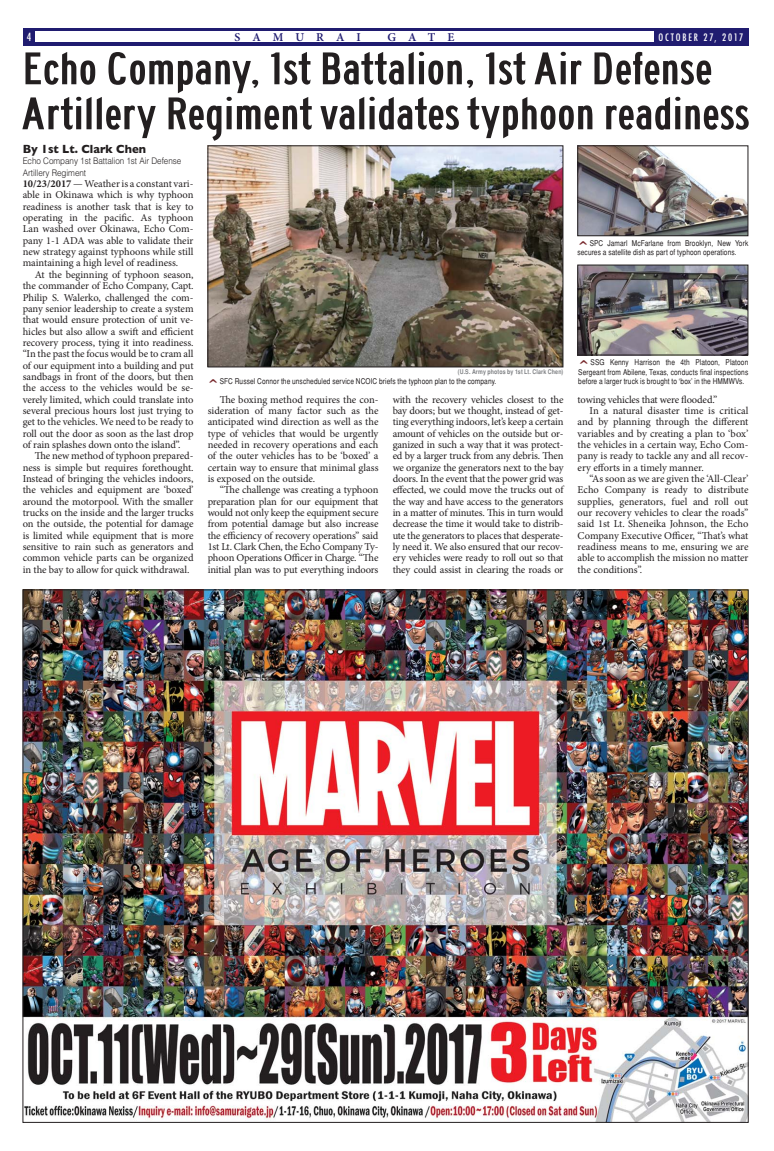
<style>
.page{position:relative;width:774px;height:1151px;background:#fff}
.page>*{position:absolute;margin:0;border:0;box-sizing:border-box;transform-origin:0 0}
.t1{font:47.5px/45px "Roadgeek 2005 Series B";letter-spacing:-.01em;color:#231f20;scale:1.26 1}
.t2{font:700 12px "Gill Sans";color:#231f20;scale:.95 1}
.t3{font:600 12px "Minion Pro";letter-spacing:1em;color:#201c70}
.t4{font:500 condensed 11px "Futura";color:#fff}
.t5{font:10.5px/11.3px "Minion Pro";letter-spacing:-.005em;color:#231f20;text-align:justify}
.t6{font:500 condensed 10px "Futura";letter-spacing:.18em;color:#fff}
.t7{font:300 9px/11.3px "Helvetica";letter-spacing:-.005em;color:#231f20;scale:.9 1}
.t8{font:condensed 8px/9.5px "Helvetica";letter-spacing:.01em;color:#231f20}
.t9{font:700 condensed 6.5px "Helvetica";letter-spacing:.02em;color:#808285}
.s1{font-weight:700}
.s2{font-family:"OCRA Std";font-stretch:normal;color:#792a2e}
</style>
<div class="page">
<img style="left:25px;top:592px;width:721px;height:529px">
<div style="left:23px;top:28px;width:725px;height:17px;background:#201c70"></div>
<div style="left:35px;top:32px;width:618px;height:10px;background:#fff"></div>
<img style="left:579px;top:267px;width:167px;height:86px">
<div style="left:577px;top:265px;width:171px;height:90px;border:1px solid #231f20"></div>
<img style="left:579px;top:147px;width:167px;height:87px">
<div style="left:577px;top:145px;width:171px;height:91px;border:1px solid #231f20"></div>
<img style="left:209px;top:147px;width:352px;height:218px">
<div style="left:207px;top:145px;width:356px;height:222px;border:1px solid #231f20"></div>
<p class="t4" style="left:27px;top:31px;width:6px">4</p>
<p class="t3" style="left:234px;top:30px;width:128px">SAMURAI</p>
<p class="t3" style="left:388px;top:30px;width:68px">GATE</p>
<p class="t6" style="left:658px;top:31px;width:86px">OCTOBER 27, 2017</p>
<h1 class="t1" style="left:21px;top:51px;width:579px">Echo Company, 1st Battalion, 1st Air Defense<br>Artillery Regiment validates typhoon readiness</h1>
<p class="t2" style="left:23px;top:142px;width:131px">By 1st Lt. Clark Chen</p>
<p class="t7" style="left:23px;top:156px;width:178px">Echo Company 1st Battalion 1st Air Defense<br>Artillery Regiment</p>
<p class="t5" style="left:23px;top:179px;width:172px"><span class="s1">10/23/2017</span> — Weather is a constant vari&shy;able in Okinawa which is why typhoon readiness is another task that is key to operating in the pacific. As typhoon Lan washed over Okinawa, Echo Com&shy;pany 1-1 ADA was able to validate their new strategy against typhoons while still maintaining a high level of readiness.</p>
<p class="t5" style="left:23px;top:270px;width:172px;text-indent:12px">At the beginning of typhoon season, the commander of Echo Company, Capt.<br>Philip S. Walerko, challenged the com&shy;pany senior leadership to create a system that would ensure protection of unit ve&shy;hicles but also allow a swift and efficient recovery process, tying it into readiness. “In the past the focus would be to cram all of our equipment into a building and put sandbags in front of the doors, but then the access to the vehicles would be se&shy;verely limited, which could translate into several precious hours lost just trying to get to the vehicles. We need to be ready to roll out the door as soon as the last drop of rain splashes down onto the island”.</p>
<p class="t5" style="left:23px;top:451px;width:172px;text-indent:12px">The new method of typhoon prepared&shy;ness is simple but requires forethought.<br>Instead of bringing the vehicles indoors, the vehicles and equipment are ‘boxed’ around the motorpool. With the smaller trucks on the inside and the larger trucks on the outside, the potential for damage is limited while equipment that is more sensitive to rain such as generators and common vehicle parts can be organized in the bay to allow for quick withdrawal.</p>
<p class="t8" style="left:577px;top:238px;width:172px"><span class="s2">^</span>SPC Jamarl McFarlane from Brooklyn, New York secures a satellite dish as part of typhoon operations.</p>
<p class="t8" style="left:578px;top:358px;width:172px"><span class="s2">^</span>SSG Kenny Harrison the 4th Platoon, Platoon<br>Sergeant from Abilene, Texas, conducts final inspections</p>
<p class="t9" style="left:458px;top:370px;width:107px">(U.S. Army photos by 1st Lt. Clark Chen)</p>
<p class="t8" style="left:207px;top:377px;width:290px"><span class="s2">^</span>SFC Russel Connor the unscheduled service NCOIC briefs the typhoon plan to the company.</p>
<p class="t8" style="left:578px;top:377px;width:168px">before a larger truck is brought to ‘box’ in the HMMWVs.</p>
<p class="t5" style="left:208px;top:394px;width:172px;text-indent:12px">The boxing method requires the con&shy;sideration of many factor such as the anticipated wind direction as well as the type of vehicles that would be urgently needed in recovery operations and each of the outer vehicles has to be ‘boxed’ a certain way to ensure that minimal glass is exposed on the outside.</p>
<p class="t5" style="left:208px;top:485px;width:172px;text-indent:12px">“The challenge was creating a typhoon preparation plan for our equipment that would not only keep the equipment secure from potential damage but also increase the efficiency of recovery operations” said 1st Lt. Clark Chen, the Echo Company Ty&shy;phoon Operations Officer in Charge. “The initial plan was to put everything indoors</p>
<p class="t5" style="left:393px;top:394px;width:172px">with the recovery vehicles closest to the bay doors; but we thought, instead of get&shy;ting everything indoors, let’s keep a certain amount of vehicles on the outside but or&shy;ganized in such a way that it was protect&shy;ed by a larger truck from any debris. Then we organize the generators next to the bay doors. In the event that the power grid was effected, we could move the trucks out of the way and have access to the generators in a matter of minutes. This in turn would decrease the time it would take to distrib&shy;ute the generators to places that desperate&shy;ly need it. We also ensured that our recov&shy;ery vehicles were ready to roll out so that they could assist in clearing the roads or</p>
<p class="t5" style="left:578px;top:394px;width:141px">towing vehicles that were flooded.”</p>
<p class="t5" style="left:590px;top:406px;width:160px">In a natural disaster time is critical</p>
<p class="t5" style="left:578px;top:417px;width:172px">and by planning through the different</p>
<p class="t5" style="left:578px;top:428px;width:172px">variables and by creating a plan to ‘box’</p>
<p class="t5" style="left:578px;top:440px;width:172px">the vehicles in a certain way, Echo Com-</p>
<p class="t5" style="left:578px;top:451px;width:172px">pany is ready to tackle any and all recov-</p>
<p class="t5" style="left:578px;top:462px;width:128px">ery efforts in a timely manner.</p>
<p class="t5" style="left:590px;top:474px;width:160px">“As soon as we are given the ‘All-Clear’</p>
<p class="t5" style="left:578px;top:485px;width:172px">Echo Company is ready to distribute</p>
<p class="t5" style="left:578px;top:496px;width:172px">supplies, generators, fuel and roll out</p>
<p class="t5" style="left:578px;top:508px;width:172px">our recovery vehicles to clear the roads”</p>
<p class="t5" style="left:578px;top:519px;width:172px">said 1st Lt. Sheneika Johnson, the Echo</p>
<p class="t5" style="left:578px;top:530px;width:172px">Company Executive Officer, “That’s what</p>
<p class="t5" style="left:578px;top:542px;width:172px">readiness means to me, ensuring we are</p>
<p class="t5" style="left:578px;top:553px;width:172px">able to accomplish the mission no matter</p>
<p class="t5" style="left:578px;top:565px;width:66px">the conditions”.</p>
</div>
